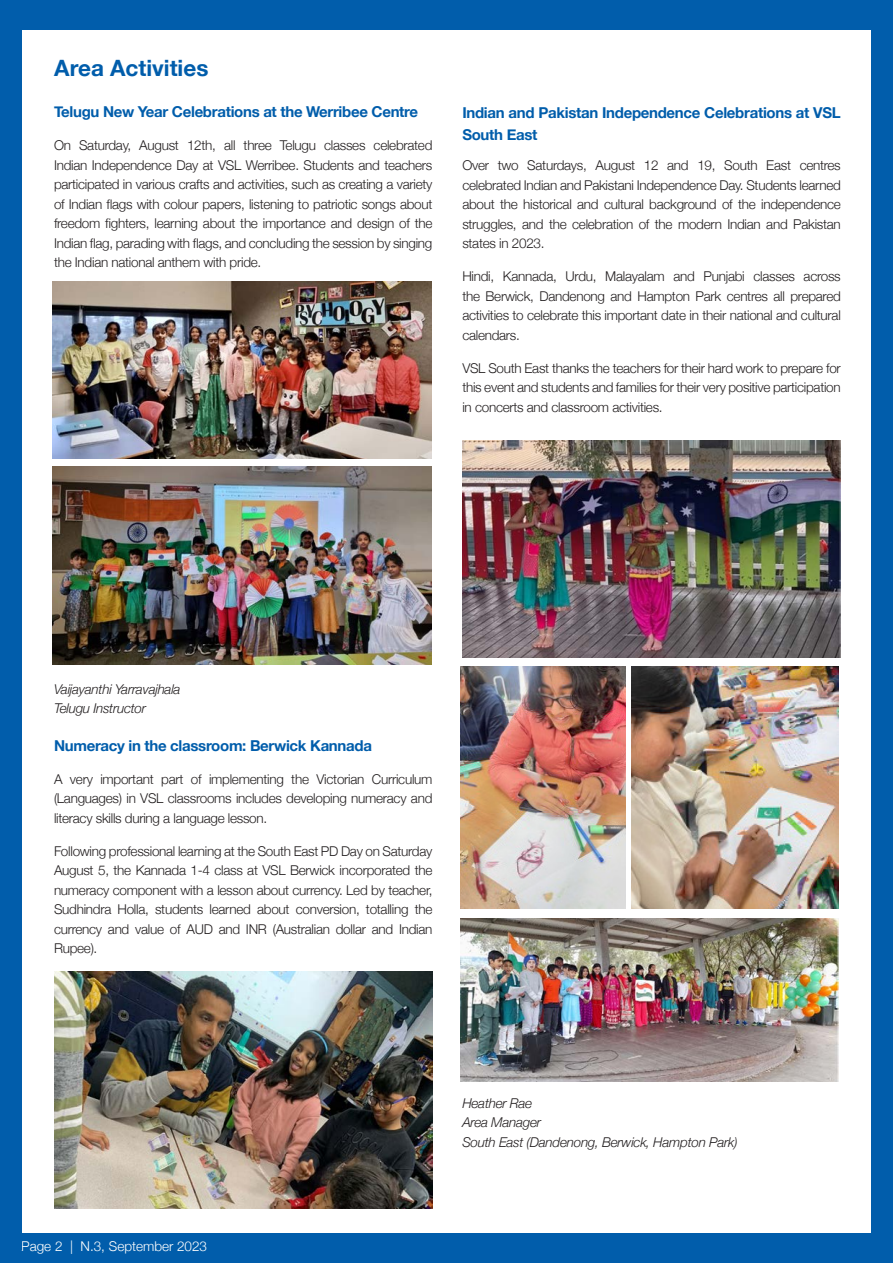
<style>
.page{position:relative;width:893px;height:1263px;background:#fff}
.page>*{position:absolute;margin:0;border:0;box-sizing:border-box;transform-origin:0 0}
.Paragraph_Style_1{font:700 22.5px "Helvetica Neue";color:#015dab}
.t1{font:700 15px/22.5px "Helvetica Neue";letter-spacing:-.02em;color:#015dab}
.t2{font:300 13.5px/19.5px "Helvetica Neue";letter-spacing:-.02em;color:#231f20;text-align:justify}
.t3{font:italic 300 13.5px "Helvetica Neue";letter-spacing:-.02em;color:#231f20}
.Paragraph_Style_1-2{font:300 13.5px "Helvetica Neue";color:#fff}
</style>
<div class="page">
<div style="left:0;top:0;width:893px;height:30px;background:#015dab"></div>
<div style="left:0;top:1233px;width:893px;height:30px;background:#015dab"></div>
<div style="left:0;top:10px;width:21px;height:1240px;background:#015dab"></div>
<div style="left:872px;top:0;width:21px;height:1261px;background:#015dab"></div>
<img style="left:53px;top:282px;width:378px;height:176px">
<img style="left:53px;top:466px;width:378px;height:199px">
<img style="left:54px;top:971px;width:379px;height:238px">
<img style="left:462px;top:440px;width:379px;height:218px">
<img style="left:460px;top:667px;width:165px;height:241px">
<img style="left:631px;top:667px;width:208px;height:241px">
<img style="left:460px;top:919px;width:379px;height:163px">
<p class="Paragraph_Style_1" style="left:54px;top:50px;width:156px">Area Activities</p>
<p class="t1" style="left:54px;top:101px;width:366px">Telugu New Year Celebrations at the Werribee Centre</p>
<p class="t2" style="left:54px;top:135px;width:380px">On Saturday, August 12th, all three Telugu classes celebrated Indian Independence Day at VSL Werribee. Students and teachers participated in various crafts and activities, such as creating a variety of Indian flags with colour papers, listening to patriotic songs about freedom fighters, learning about the importance and design of the Indian flag, parading with flags, and concluding the session by singing the Indian national anthem with pride.</p>
<p class="t1" style="left:462px;top:102px;width:380px">Indian and Pakistan Independence Celebrations at VSL<br>South East</p>
<p class="t2" style="left:462px;top:155px;width:380px">Over two Saturdays, August 12 and 19, South East centres celebrated Indian and Pakistani Independence Day. Students learned about the historical and cultural background of the independence struggles, and the celebration of the modern Indian and Pakistan states in 2023.</p>
<p class="t2" style="left:462px;top:266px;width:380px">Hindi, Kannada, Urdu, Malayalam and Punjabi classes across the Berwick, Dandenong and Hampton Park centres all prepared activities to celebrate this important date in their national and cultural calendars.</p>
<p class="t2" style="left:462px;top:357px;width:380px">VSL South East thanks the teachers for their hard work to prepare for this event and students and families for their very positive participation in concerts and classroom activities.</p>
<p class="t3" style="left:54px;top:678px;width:128px">Vaijayanthi Yarravajhala</p>
<p class="t3" style="left:54px;top:697px;width:93px">Telugu Instructor</p>
<p class="t1" style="left:54px;top:734px;width:319px">Numeracy in the classroom: Berwick Kannada</p>
<p class="t2" style="left:54px;top:768px;width:380px">A very important part of implementing the Victorian Curriculum (Languages) in VSL classrooms includes developing numeracy and literacy skills during a language lesson.</p>
<p class="t2" style="left:54px;top:840px;width:380px">Following professional learning at the South East PD Day on Saturday August 5, the Kannada 1-4 class at VSL Berwick incorporated the numeracy component with a lesson about currency. Led by teacher, Sudhindra Holla, students learned about conversion, totalling the currency and value of AUD and INR (Australian dollar and Indian Rupee).</p>
<p class="Paragraph_Style_1-2" style="left:21px;top:1235px;width:187px">Page 2 | N.3, September 2023</p>
<p class="t3" style="left:462px;top:1092px;width:71px">Heather Rae</p>
<p class="t3" style="left:462px;top:1112px;width:80px">Area Manager</p>
<p class="t3" style="left:462px;top:1131px;width:277px">South East (Dandenong, Berwick, Hampton Park)</p>
</div>
